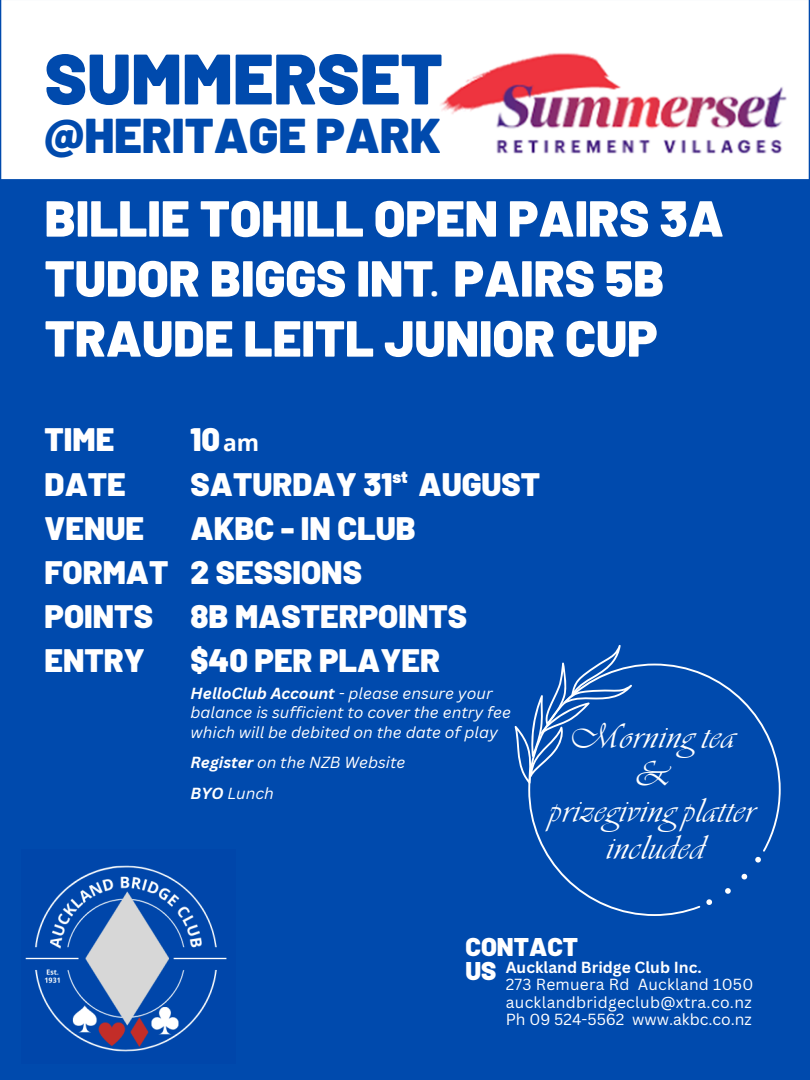
<style>
.page{position:relative;width:810px;height:1080px;background:#004aad}
.page>*{position:absolute;margin:0;border:0;box-sizing:border-box;transform-origin:0 0}
.t1{font:900 71.25px "Barlow";color:#004aad}
.t2{font:900 50.62px "Barlow";color:#fff}
.t3{font:900 48.75px "Barlow";color:#004aad}
.t4{font:33.75px/37px "Vivaldi Com";color:#fff;text-align:center}
.t5{font:700 32.56px "Open Sans";color:#fff}
.t6{font:900 32.5px "Barlow";color:#fff}
.t7{font:900 25.62px/24.4px "Barlow";color:#fff}
.t8{font:700 22.75px "Open Sans";color:#fff}
.t9{font:900 16.94px "Barlow";color:#fff}
.t10{font:italic 15.62px/19.2px "Canva Sans";color:#fff}
.t11{font:15.62px "Canva Sans";letter-spacing:.015em;color:#fff}
.t12{font:700 15.62px "Canva Sans";color:#fff}
.s1{font-weight:700}
</style>
<div class="page">
<img style="left:25px;top:865px;width:202px;height:187px">
<div style="left:1px;top:0;width:808px;height:179px;background:#fff"></div>
<img style="left:435px;top:42px;width:357px;height:119px">
<svg style="left:528px;top:664px;width:253px;height:252px"></svg>
<svg style="left:515px;top:645px;width:117px;height:139px"></svg>
<svg style="left:706px;top:899px;width:6px;height:6px"></svg>
<svg style="left:725px;top:888px;width:6px;height:6px"></svg>
<svg style="left:742px;top:874px;width:5px;height:5px"></svg>
<svg style="left:755px;top:857px;width:6px;height:6px"></svg>
<h2 class="t1" style="left:45px;top:33px;width:400px">SUMMERSET</h2>
<h2 class="t3" style="left:45px;top:104px;width:398px">@HERITAGE PARK</h2>
<h2 class="t2" style="left:45px;top:186px;width:681px">BILLIE TOHILL OPEN PAIRS 3A</h2>
<h5 class="t2" style="left:45px;top:246px;width:621px">TUDOR BIGGS INT PAIRS 5B</h5>
<h6 class="t2" style="left:45px;top:306px;width:614px">TRAUDE LEITL JUNIOR CUP</h6>
<h4 class="t5" style="left:430px;top:262px;width:11px">.</h4>
<h2 class="t6" style="left:45px;top:419px;width:71px">TIME</h2>
<h2 class="t6" style="left:45px;top:463px;width:83px">DATE</h2>
<h2 class="t6" style="left:45px;top:507px;width:101px">VENUE</h2>
<h2 class="t6" style="left:45px;top:551px;width:125px">FORMAT</h2>
<h2 class="t6" style="left:45px;top:595px;width:110px">POINTS</h2>
<h2 class="t6" style="left:45px;top:639px;width:102px">ENTRY</h2>
<p class="t6" style="left:191px;top:419px;width:31px">10</p>
<p class="t6" style="left:191px;top:463px;width:351px">SATURDAY 31 AUGUST</p>
<h1 class="t6" style="left:191px;top:507px;width:227px">AKBC - IN CLUB</h1>
<h1 class="t6" style="left:191px;top:551px;width:173px">2 SESSIONS</h1>
<h1 class="t6" style="left:191px;top:595px;width:278px">8B MASTERPOINTS</h1>
<h1 class="t6" style="left:191px;top:639px;width:251px">$40 PER PLAYER</h1>
<p class="t8" style="left:223px;top:427px;width:38px">am</p>
<p class="t9" style="left:392px;top:466px;width:17px">st</p>
<h2 class="t10" style="left:191px;top:684px;width:322px"><span class="s1">HelloClub Account</span> - please ensure your balance is sufficient to cover the entry fee which will be debited on the date of play</h2>
<h2 class="t10" style="left:191px;top:752px;width:216px"><span class="s1">Register</span> on the NZB Website</h2>
<h2 class="t10" style="left:191px;top:783px;width:85px"><span class="s1">BYO</span> Lunch</h2>
<p class="t4" style="left:550px;top:718px;width:208px">Morning tea &amp;<br>prizegiving platter included</p>
<p class="t7" style="left:465px;top:934px;width:114px">CONTACT<br>US</p>
<p class="t12" style="left:506px;top:956px;width:197px">Auckland Bridge Club Inc.</p>
<p class="t11" style="left:506px;top:974px;width:249px">273 Remuera Rd Auckland 1050</p>
<h3 class="t11" style="left:506px;top:991px;width:247px">aucklandbridgeclub@xtra.co.nz</h3>
<p class="t11" style="left:506px;top:1008px;width:248px">Ph 09 524-5562 www.akbc.co.nz</p>
</div>
